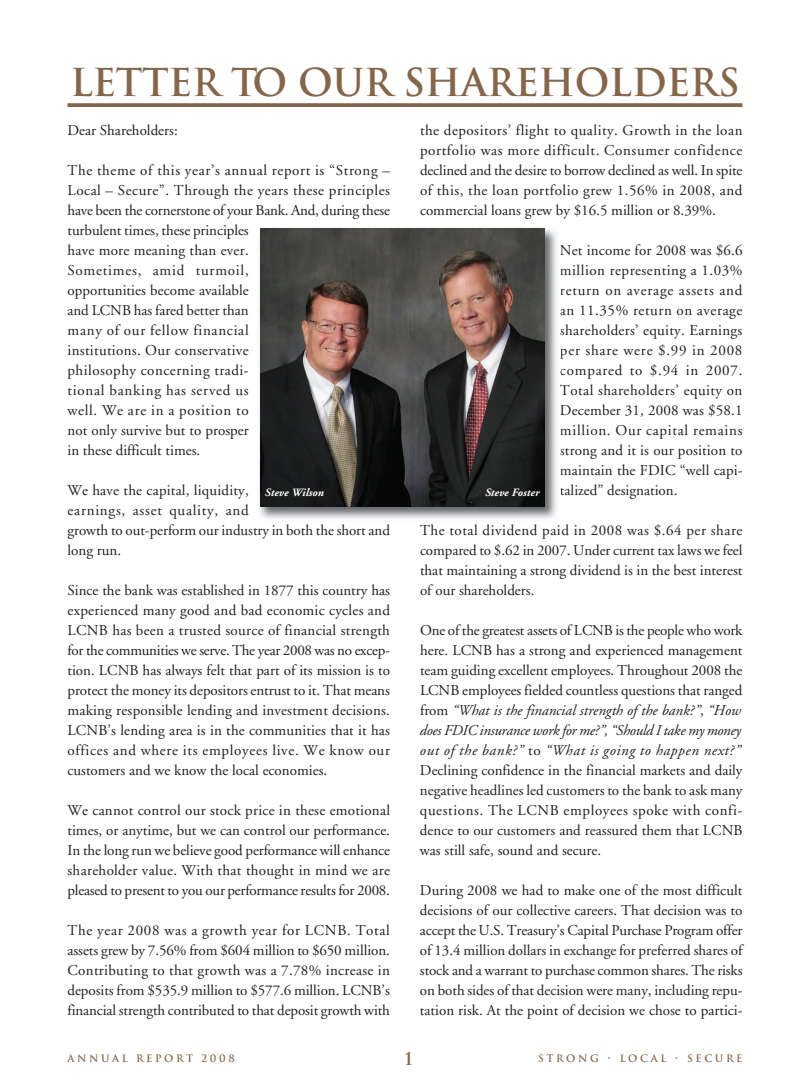
<style>
.page{position:relative;width:810px;height:1080px;background:#fff}
.page>*{position:absolute;margin:0;border:0;box-sizing:border-box;transform-origin:0 0}
.t1{font:700 37.5px "Trajan";letter-spacing:-.005em;color:#84664b}
.t2{font:700 17.5px "Trajan";color:#84664b}
.t3{font:15px/20px "Adobe Garamond";color:#231f20;text-align:justify}
.t4{font:15px/20px "Adobe Garamond";letter-spacing:.02em;color:#231f20}
.t5{font:italic 700 11.25px "Adobe Garamond";color:#fff}
.t6{font:700 10px "Trajan";letter-spacing:.26em;color:#84664b}
.s1{font-style:italic}
</style>
<div class="page">
<svg style="left:68px;top:103px;width:674px;height:4px;background:#8b6f55"></svg>
<img style="left:259px;top:228px;width:302px;height:291px">
<img style="left:260px;top:229px;width:285px;height:278px">
<p class="t1" style="left:70px;top:61px;width:671px">LETTER TO OUR SHAREHOLDERS</p>
<p class="t3" style="left:420px;top:121px;width:324px">the depositors’ flight to quality. Growth in the loan portfolio was more difficult. Consumer confidence declined and the desire to borrow declined as well. In spite of this, the loan portfolio grew 1.56% in 2008, and commercial loans grew by $16.5 million or 8.39%.</p>
<p class="t3" style="left:560px;top:241px;width:184px">Net income for 2008 was $6.6 million representing a 1.03% return on average assets and an 11.35% return on average shareholders’ equity. Earnings per share were $.99 in 2008 compared to $.94 in 2007.<br>Total shareholders’ equity on December 31, 2008 was $58.1 million. Our capital remains strong and it is our position to maintain the FDIC “well capi&shy;talized” designation.</p>
<p class="t3" style="left:420px;top:521px;width:324px">The total dividend paid in 2008 was $.64 per share compared to $.62 in 2007. Under current tax laws we feel that maintaining a strong dividend is in the best interest of our shareholders.</p>
<p class="t3" style="left:420px;top:621px;width:324px;text-align:left">One of the greatest assets of LCNB is the people who work here. LCNB has a strong and experienced management team guiding excellent employees. Throughout 2008 the LCNB employees fielded countless questions that ranged from <span class="s1">“What is the financial strength of the bank?”</span>, <span class="s1">“How does FDIC insurance work for me?”, “Should I take my money out of the bank?”</span> to <span class="s1">“What is going to happen next?” </span>Declining confidence in the financial markets and daily negative headlines led customers to the bank to ask many questions. The LCNB employees spoke with confi&shy;dence to our customers and reassured them that LCNB was still safe, sound and secure.</p>
<p class="t3" style="left:420px;top:881px;width:324px">During 2008 we had to make one of the most difficult decisions of our collective careers. That decision was to accept the U.S. Treasury’s Capital Purchase Program offer of 13.4 million dollars in exchange for preferred shares of stock and a warrant to purchase common shares. The risks on both sides of that decision were many, including repu&shy;tation risk. At the point of decision we chose to partici-</p>
<p class="t3" style="left:68px;top:121px;width:112px">Dear Shareholders:</p>
<p class="t4" style="left:68px;top:161px;width:324px">The theme of this year’s annual report is “Strong – Local – Secure”. Through the years these principles have been the cornerstone of your Bank. And, during these turbulent times, these principles<br>have more meaning than ever.<br>Sometimes, amid turmoil,<br>opportunities become available<br>and LCNB has fared better than<br>many of our fellow financial<br>institutions. Our conservative<br>philosophy concerning tradi-<br>tional banking has served us<br>well. We are in a position to<br>not only survive but to prosper<br>in these difficult times.</p>
<p class="t3" style="left:68px;top:481px;width:324px;text-align:left">We have the capital, liquidity,<br>earnings, asset quality, and<br>growth to out-perform our industry in both the short and long run.</p>
<p class="t3" style="left:68px;top:581px;width:324px">Since the bank was established in 1877 this country has experienced many good and bad economic cycles and LCNB has been a trusted source of financial strength for the communities we serve. The year 2008 was no excep&shy;tion. LCNB has always felt that part of its mission is to protect the money its depositors entrust to it. That means making responsible lending and investment decisions.<br>LCNB’s lending area is in the communities that it has offices and where its employees live. We know our customers and we know the local economies.</p>
<p class="t3" style="left:68px;top:801px;width:324px">We cannot control our stock price in these emotional times, or anytime, but we can control our performance.<br>In the long run we believe good performance will enhance shareholder value. With that thought in mind we are pleased to present to you our performance results for 2008.</p>
<p class="t3" style="left:68px;top:921px;width:324px">The year 2008 was a growth year for LCNB. Total assets grew by 7.56% from $604 million to $650 million.<br>Contributing to that growth was a 7.78% increase in deposits from $535.9 million to $577.6 million. LCNB’s financial strength contributed to that deposit growth with</p>
<p class="t5" style="left:265px;top:488px;width:61px">Steve Wilson</p>
<p class="t5" style="left:485px;top:488px;width:56px">Steve Foster</p>
<p class="t6" style="left:68px;top:1052px;width:169px">ANNUAL REPORT 2008</p>
<p class="t2" style="left:404px;top:1049px;width:10px">1</p>
<p class="t6" style="left:538px;top:1052px;width:206px">STRONG • LOCAL • SECURE</p>
</div>
